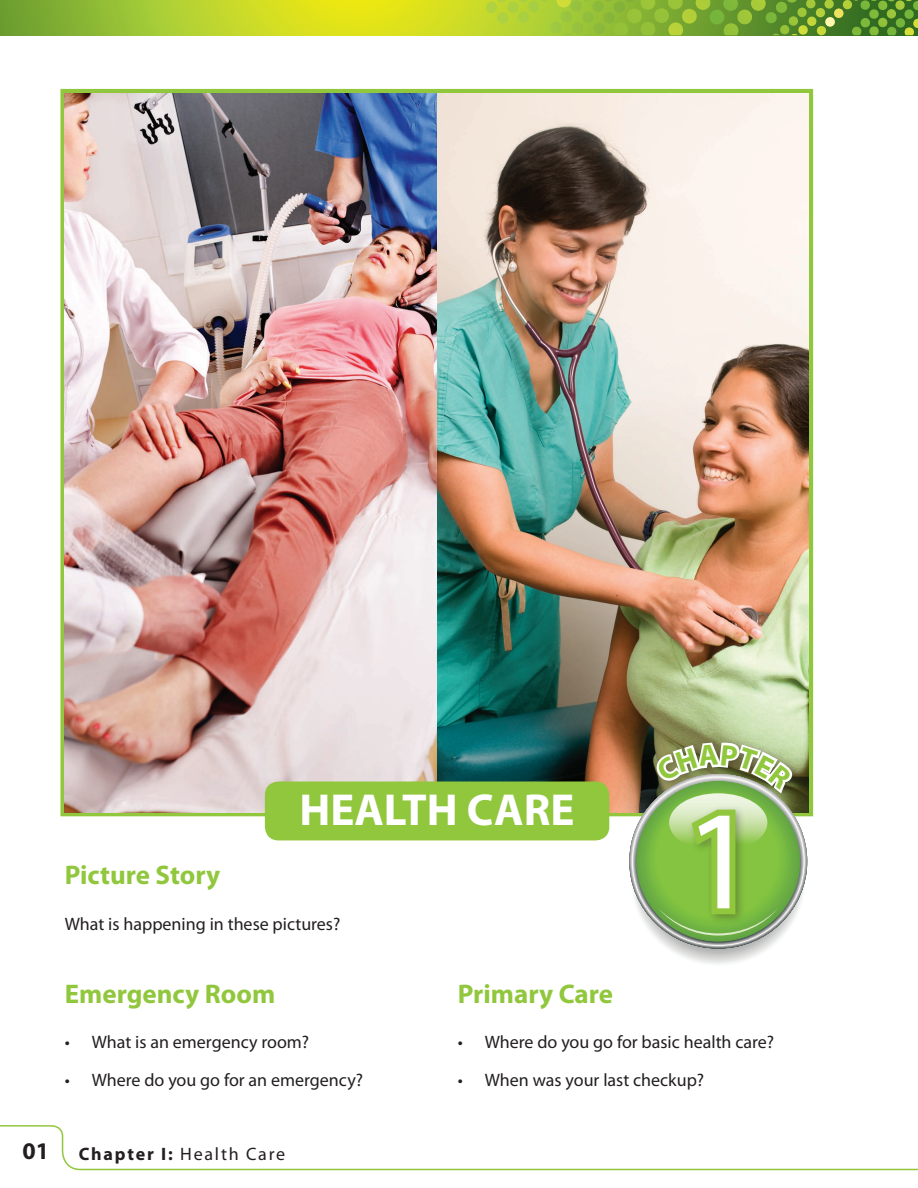
<style>
.page{position:relative;width:918px;height:1188px;background:#fff}
.page>*{position:absolute;margin:0;border:0;box-sizing:border-box;transform-origin:0 0}
.t1{font:142.5px "Myriad Pro";color:#fff}
.t2{font:700 45px "Myriad Pro";color:#fff}
.t3{font:700 27px "Myriad Pro";color:#91c73d}
.t4{font:700 24px "Myriad Pro";color:#231f20}
.t5{font:18px "Myriad Pro";color:#231f20}
.t6{font:18px "Myriad Pro";letter-spacing:.1em;color:#231f20}
.s1{font-weight:700}
</style>
<div class="page">
<svg style="left:0;top:1125px;width:918px;height:46px"></svg>
<svg style="left:0;top:0;width:485px;height:35px"></svg>
<svg style="left:485px;top:0;width:433px;height:35px"></svg>
<img style="left:65px;top:93px;width:744px;height:719px">
<div style="left:265px;top:782px;width:344px;height:58px;background:#91c73d;border-radius:14px"></div>
<svg style="left:629px;top:691px;width:178px;height:258px"></svg>
<h2 class="t2" style="left:299px;top:781px;width:277px">HEALTH CARE</h2>
<h3 class="t3" style="left:65px;top:857px;width:157px">Picture Story</h3>
<p class="t5" style="left:65px;top:913px;width:277px">What is happening in these pictures?</p>
<h1 class="t1" style="left:684px;top:773px;width:75px">1</h1>
<h3 class="t3" style="left:65px;top:976px;width:212px">Emergency Room</h3>
<p class="t5" style="left:65px;top:1031px;width:246px">• What is an emergency room?</p>
<p class="t5" style="left:65px;top:1069px;width:300px">• Where do you go for an emergency?</p>
<h3 class="t3" style="left:458px;top:976px;width:157px">Primary Care</h3>
<p class="t5" style="left:458px;top:1031px;width:318px">• Where do you go for basic health care?</p>
<p class="t5" style="left:458px;top:1069px;width:248px">• When was your last checkup?</p>
<h3 class="t4" style="left:22px;top:1135px;width:28px">01</h3>
<p class="t6" style="left:79px;top:1142px;width:208px"><span class="s1">Chapter I:</span> Health Care</p>
</div>
